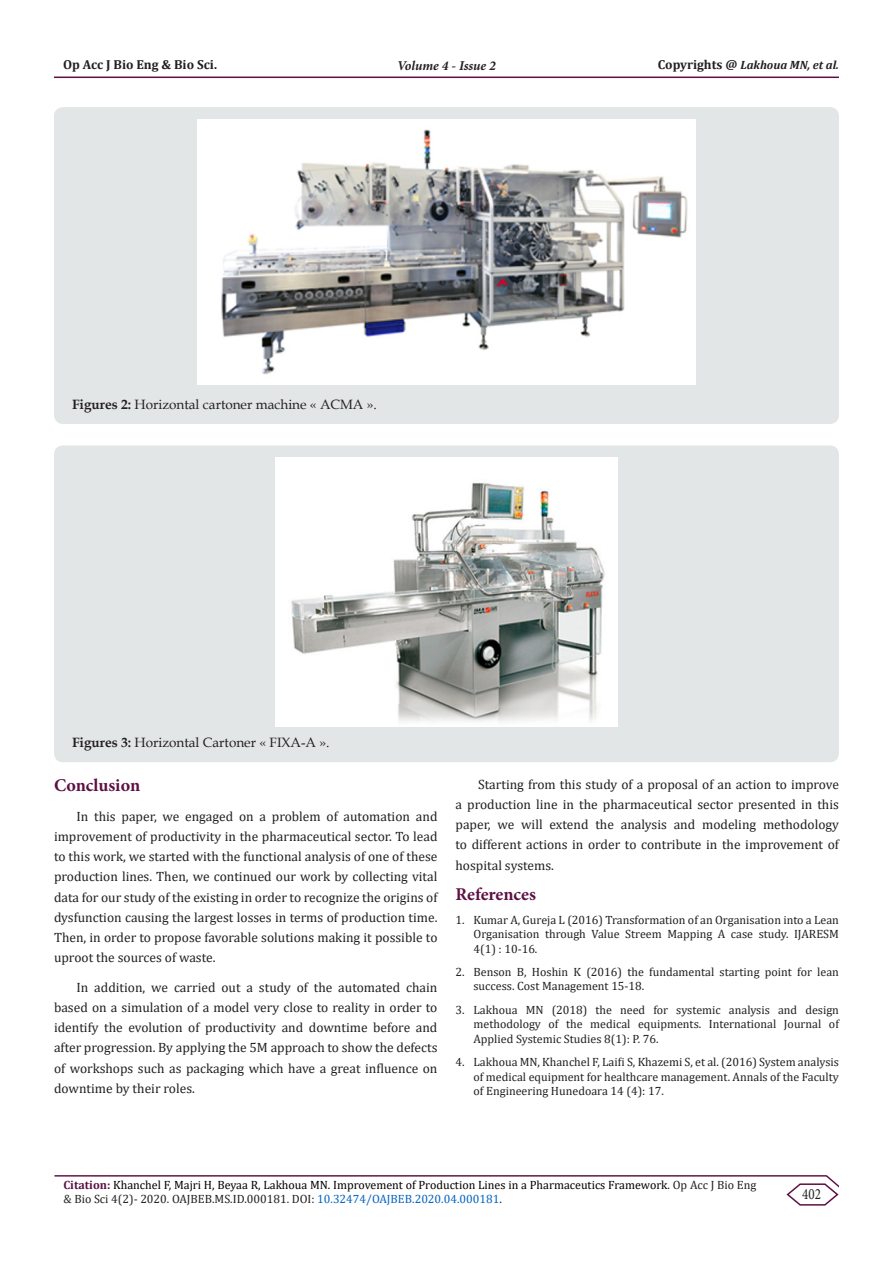
<style>
.page{position:relative;width:893px;height:1263px;background:#fff}
.page>*{position:absolute;margin:0;border:0;box-sizing:border-box;transform-origin:0 0}
.t1{font:700 18px "Minion Pro";letter-spacing:-.005em;color:#5c1043}
.t2{font:15.75px "Minion Pro";color:#231f20;scale:.83 1}
.t3{font:13.5px/20.2px "Cambria";color:#231f20;text-align:justify}
.t4{font:13.5px "Book Antiqua";color:#231f20}
.t5{font:italic 700 13.5px "Minion Pro";letter-spacing:-.005em;color:#231f20}
.t6{font:700 13.05px "Cambria";color:#231f20}
.t7{font:12px/14.4px "Cambria";color:#231f20;text-align:justify}
.t8{font:12px/14.4px "Cambria";color:#000}
.t9{font:italic 700 12px "Cambria";color:#231f20}
.s1{font-style:normal;font-size:13.05px}
.s2{font-weight:700}
.s3{font-weight:700;color:#5c1043}
.s4{color:#231f20}
.s5{color:#0563c1}
</style>
<div class="page">
<hr style="left:54px;top:1175px;width:773px;height:1px;background:#5c1043">
<hr style="left:54px;top:77px;width:785px;height:1px;background:#5c1043">
<svg style="left:785px;top:1175px;width:54px;height:31px"></svg>
<div style="left:54px;top:107px;width:785px;height:317px;background:#e3e6e6;border-radius:9px"></div>
<img style="left:197px;top:120px;width:498px;height:265px">
<div style="left:54px;top:445px;width:785px;height:317px;background:#e3e6e6;border-radius:9px"></div>
<img style="left:276px;top:457px;width:341px;height:270px">
<p class="t6" style="left:63px;top:55px;width:156px">Op Acc J Bio Eng &amp; Bio Sci.</p>
<p class="t5" style="left:397px;top:56px;width:100px">Volume 4 - Issue 2</p>
<p class="t9" style="left:658px;top:56px;width:183px"><span class="s1">Copyrights @</span> Lakhoua MN, et al.</p>
<p class="t4" style="left:72px;top:395px;width:306px"><span class="s2">Figures 2:</span> Horizontal cartoner machine « ACMA ».</p>
<p class="t4" style="left:72px;top:733px;width:259px"><span class="s2">Figures 3:</span> Horizontal Cartoner « FIXA-A ».</p>
<p class="t1" style="left:54px;top:773px;width:88px">Conclusion</p>
<p class="t3" style="left:54px;top:806px;width:385px;text-indent:22px">In this paper, we engaged on a problem of automation and improvement of productivity in the pharmaceutical sector. To lead to this work, we started with the functional analysis of one of these production lines. Then, we continued our work by collecting vital data for our study of the existing in order to recognize the origins of dysfunction causing the largest losses in terms of production time.<br>Then, in order to propose favorable solutions making it possible to uproot the sources of waste.</p>
<p class="t3" style="left:54px;top:977px;width:385px;text-indent:22px">In addition, we carried out a study of the automated chain based on a simulation of a model very close to reality in order to identify the evolution of productivity and downtime before and after progression. By applying the 5M approach to show the defects of workshops such as packaging which have a great influence on downtime by their roles.</p>
<p class="t3" style="left:455px;top:774px;width:385px;text-indent:22px">Starting from this study of a proposal of an action to improve a production line in the pharmaceutical sector presented in this paper, we will extend the analysis and modeling methodology to different actions in order to contribute in the improvement of hospital systems.</p>
<p class="t1" style="left:455px;top:882px;width:82px">References</p>
<p class="t7" style="left:473px;top:912px;width:367px;text-indent:-18px">1. Kumar A, Gureja L (2016) Transformation of an Organisation into a Lean Organisation through Value Streem Mapping A case study. IJARESM 4(1) : 10-16.</p>
<p class="t7" style="left:473px;top:965px;width:367px;text-indent:-18px">2. Benson B, Hoshin K (2016) the fundamental starting point for lean success. Cost Management 15-18.</p>
<p class="t7" style="left:473px;top:1002px;width:367px;text-indent:-18px">3. Lakhoua MN (2018) the need for systemic analysis and design methodology of the medical equipments. International Journal of Applied Systemic Studies 8(1): P. 76.</p>
<p class="t7" style="left:473px;top:1055px;width:367px;text-indent:-18px">4. Lakhoua MN, Khanchel F, Laifi S, Khazemi S, et al. (2016) System analysis of medical equipment for healthcare management. Annals of the Faculty of Engineering Hunedoara 14 (4): 17.</p>
<p class="t8" style="left:63px;top:1177px;width:694px"><span class="s3">Citation:</span> Khanchel F, Majri H, Beyaa R, Lakhoua MN. Improvement of Production Lines in a Pharmaceutics Framework<span class="s4">. Op Acc J Bio Eng &amp; Bio Sci 4(2)- 2020. OAJBEB.MS.ID.000181. DOI:</span> <span class="s5">10.32474/OAJBEB.2020.04.000181</span><span class="s4">.</span></p>
<p class="t2" style="left:802px;top:1184px;width:24px">402</p>
</div>
